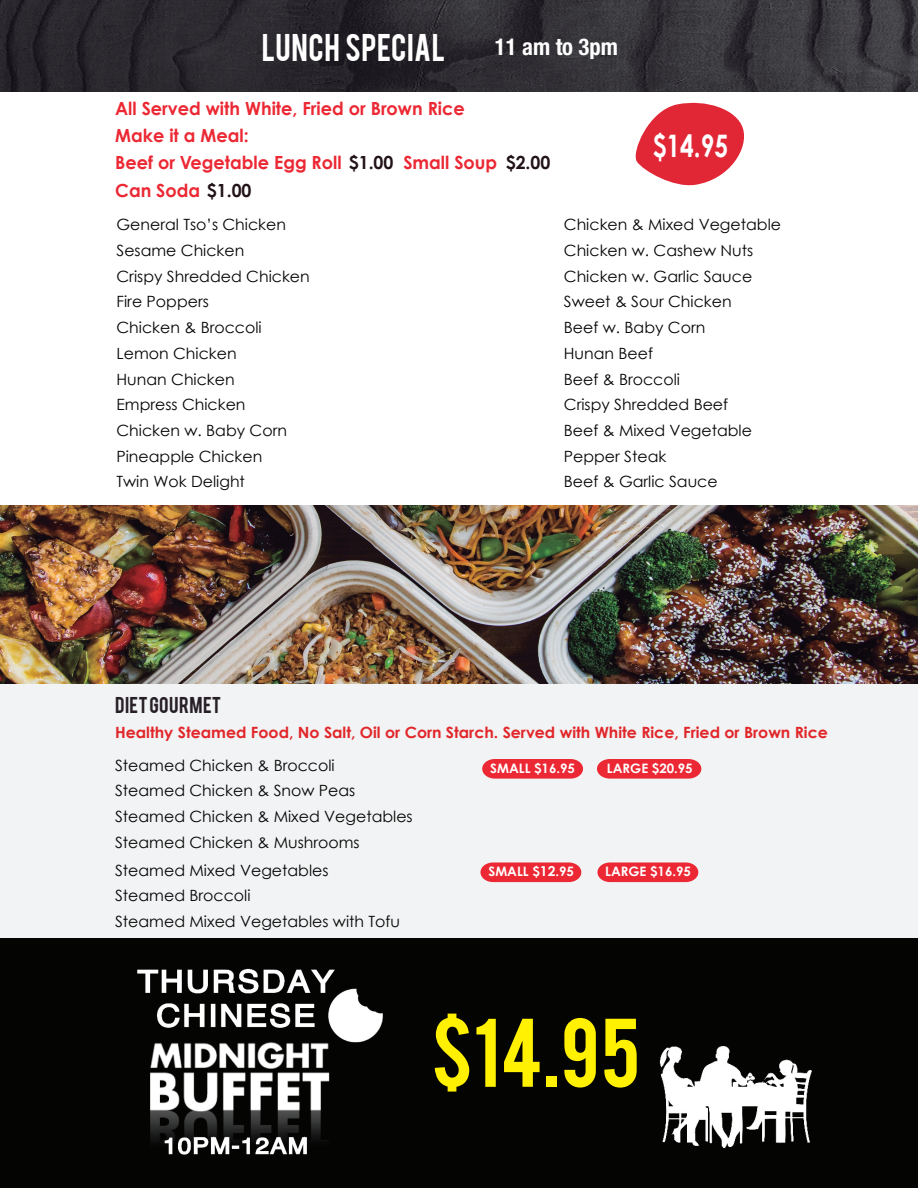
<style>
.page{position:relative;width:918px;height:1188px;background:#fff}
.page>*{position:absolute;margin:0;border:0;box-sizing:border-box;transform-origin:0 0}
.t1{font:76.35px "Bebas";color:#fff101}
.t2{font:700 31.05px "Century Gothic";color:#fff;scale:.79 1}
.t3{font:30.45px "Bebas";letter-spacing:.02em;color:#fff}
.t4{font:700 condensed 23.25px "Helvetica Neue";color:#fff}
.t5{font:700 18.15px/27.5px "Century Gothic";color:#eb2833}
.t6{font:18px "Bebas";letter-spacing:.025em;color:#271f26}
.t7{font:15.45px/25.7px "Century Gothic";color:#050504}
.t8{font:700 15.45px "Century Gothic";color:#e1262a}
.t9{font:700 13.05px "Century Gothic";color:#fff}
.s1{color:#211317}
.s2{font-size:13.65px}
</style>
<div class="page">
<div style="left:0;top:670px;width:918px;height:290px;background:#f2f3f4"></div>
<img style="left:0;top:0;width:918px;height:92px">
<svg style="left:482px;top:759px;width:101px;height:20px;background:#eb3741"></svg>
<svg style="left:597px;top:759px;width:104px;height:20px;background:#eb3640"></svg>
<svg style="left:480px;top:862px;width:101px;height:20px;background:#eb3742"></svg>
<svg style="left:597px;top:862px;width:101px;height:20px;background:#eb3742"></svg>
<img style="left:0;top:506px;width:918px;height:178px">
<svg style="left:635px;top:102px;width:109px;height:84px"></svg>
<div style="left:0;top:939px;width:918px;height:249px;background:#040503"></div>
<img style="left:137px;top:968px;width:246px;height:187px">
<img style="left:659px;top:1046px;width:153px;height:103px">
<h3 class="t3" style="left:262px;top:25px;width:185px">LUNCH SPECIAL</h3>
<h3 class="t4" style="left:495px;top:33px;width:124px">11 am to 3pm</h3>
<p class="t5" style="left:115px;top:94px;width:437px">All Served with White, Fried or Brown Rice<br>Make it a Meal:<br>Beef or Vegetable Egg Roll <span class="s1">$1.00</span> Small Soup <span class="s1">$2.00<br></span>Can Soda <span class="s1">$1.00</span></p>
<h2 class="t2" style="left:653px;top:126px;width:97px">$14.95</h2>
<p class="t7" style="left:117px;top:212px;width:195px">General Tso’s Chicken<br>Sesame Chicken<br>Crispy Shredded Chicken<br>Fire Poppers<br>Chicken &amp; Broccoli<br>Lemon Chicken<br>Hunan Chicken<br>Empress Chicken<br>Chicken w. Baby Corn<br>Pineapple Chicken<br>Twin Wok Delight</p>
<p class="t7" style="left:564px;top:212px;width:219px">Chicken &amp; Mixed Vegetable<br>Chicken w. Cashew Nuts<br>Chicken w. Garlic Sauce<br>Sweet &amp; Sour Chicken<br>Beef w. Baby Corn<br>Hunan Beef<br>Beef &amp; Broccoli<br>Crispy Shredded Beef<br>Beef &amp; Mixed Vegetable<br>Pepper Steak<br>Beef &amp; Garlic Sauce</p>
<p class="t6" style="left:115px;top:692px;width:108px">DIET GOURMET</p>
<p class="t8" style="left:115px;top:723px;width:714px">Healthy Steamed Food, No Salt, Oil or Corn Starch. Served with White Rice, Fried or Brown Rice</p>
<p class="t7" style="left:115px;top:752px;width:299px">Steamed Chicken &amp; Broccoli<br>Steamed Chicken &amp; Snow Peas<br>Steamed Chicken &amp; Mixed Vegetables<br>Steamed Chicken &amp; Mushrooms</p>
<p class="t7" style="left:115px;top:857px;width:286px">Steamed Mixed Vegetables<br>Steamed Broccoli<br>Steamed Mixed Vegetables with Tofu</p>
<p class="t9" style="left:490px;top:760px;width:86px">SMALL $16.95</p>
<p class="t9" style="left:607px;top:760px;width:87px">LARGE $20.95</p>
<p class="t9" style="left:489px;top:863px;width:87px">SMALL $<span class="s2">12</span>.95</p>
<p class="t9" style="left:605px;top:863px;width:87px">LARGE $16.95</p>
<h1 class="t1" style="left:431px;top:997px;width:211px">$14.95</h1>
</div>
